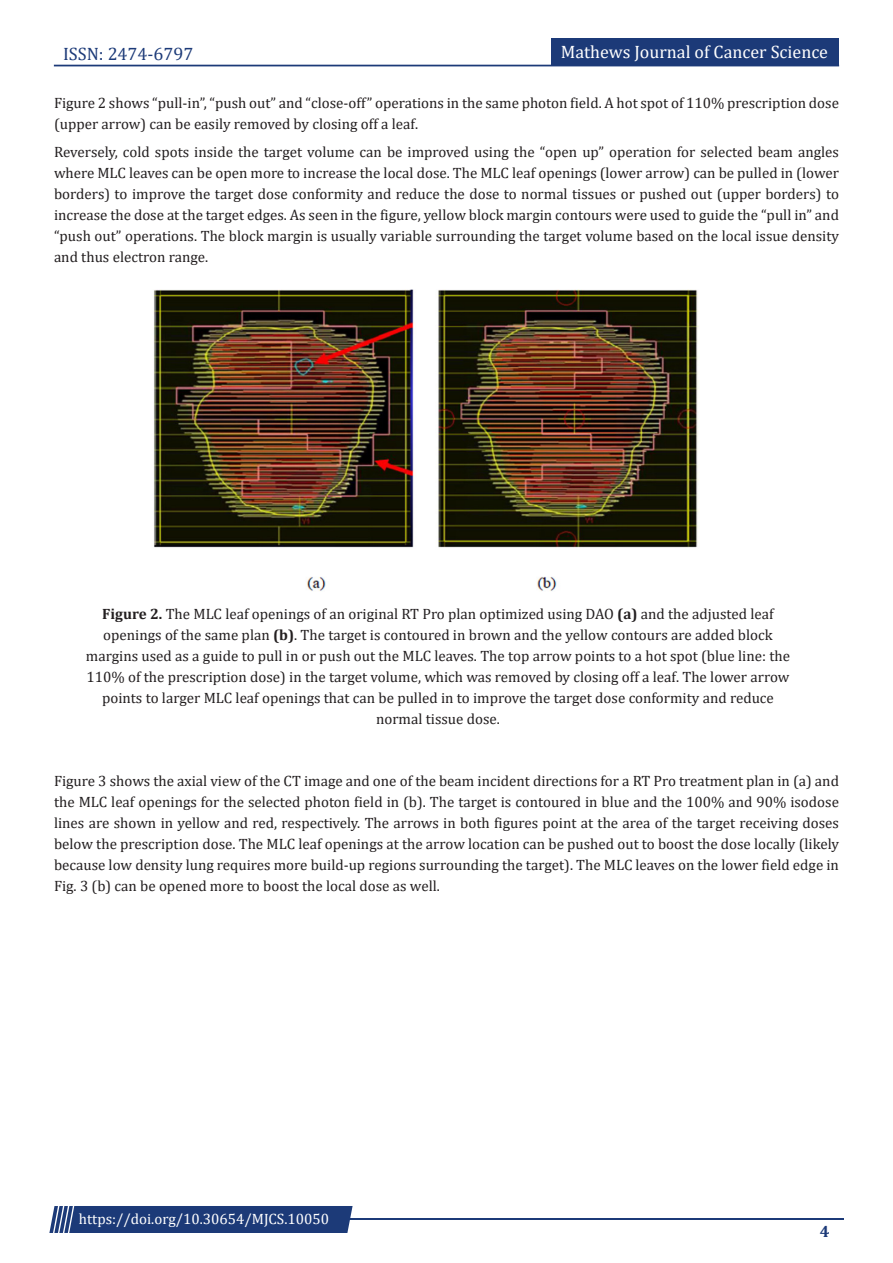
<style>
.page{position:relative;width:893px;height:1263px;background:#fff}
.page>*{position:absolute;margin:0;border:0;box-sizing:border-box;transform-origin:0 0}
.t1{font:18px "Cambria";color:#fff}
.t2{font:18px "Cambria";color:#1c3a78}
.t3{font:700 16.5px "Cambria";color:#1c3a78}
.t4{font:15px/21px "Cambria";color:#231f20;text-align:justify}
.t5{font:15px "Cambria";color:#fff}
.s1{font-weight:700}
</style>
<div class="page">
<div style="left:54px;top:65px;width:785px;height:1px;border:1px solid #1c3a78"></div>
<div style="left:551px;top:39px;width:288px;height:27px;background:#1c3a78"></div>
<hr style="left:310px;top:1219px;width:534px;height:1px;background:#1c3a78">
<div style="left:49px;top:1206px;width:304px;height:27px;background:#1c3a78"></div>
<img style="left:153px;top:289px;width:546px;height:302px">
<p class="t2" style="left:63px;top:43px;width:132px">ISSN: 2474-6797</p>
<p class="t1" style="left:561px;top:41px;width:269px">Mathews Journal of Cancer Science</p>
<p class="t4" style="left:54px;top:92px;width:786px">Figure 2 shows “pull-in”, “push out” and “close-off” operations in the same photon field. A hot spot of 110% prescription dose (upper arrow) can be easily removed by closing off a leaf.</p>
<p class="t4" style="left:54px;top:141px;width:786px">Reversely, cold spots inside the target volume can be improved using the “open up” operation for selected beam angles where MLC leaves can be open more to increase the local dose. The MLC leaf openings (lower arrow) can be pulled in (lower borders) to improve the target dose conformity and reduce the dose to normal tissues or pushed out (upper borders) to increase the dose at the target edges. As seen in the figure, yellow block margin contours were used to guide the “pull in” and “push out” operations. The block margin is usually variable surrounding the target volume based on the local issue density and thus electron range.</p>
<p class="t4" style="left:86px;top:603px;width:706px;text-align:center"><span class="s1">Figure 2.</span> The MLC leaf openings of an original RT Pro plan optimized using DAO <span class="s1">(a)</span> and the adjusted leaf openings of the same plan <span class="s1">(b)</span>. The target is contoured in brown and the yellow contours are added block margins used as a guide to pull in or push out the MLC leaves. The top arrow points to a hot spot (blue line: the 110% of the prescription dose) in the target volume, which was removed by closing off a leaf. The lower arrow points to larger MLC leaf openings that can be pulled in to improve the target dose conformity and reduce normal tissue dose.</p>
<p class="t4" style="left:54px;top:770px;width:786px">Figure 3 shows the axial view of the CT image and one of the beam incident directions for a RT Pro treatment plan in (a) and the MLC leaf openings for the selected photon field in (b). The target is contoured in blue and the 100% and 90% isodose lines are shown in yellow and red, respectively. The arrows in both figures point at the area of the target receiving doses below the prescription dose. The MLC leaf openings at the arrow location can be pushed out to boost the dose locally (likely because low density lung requires more build-up regions surrounding the target). The MLC leaves on the lower field edge in Fig. 3 (b) can be opened more to boost the local dose as well.</p>
<p class="t5" style="left:79px;top:1210px;width:252px">https://doi.org/10.30654/MJCS.10050</p>
<p class="t3" style="left:820px;top:1220px;width:11px">4</p>
</div>
